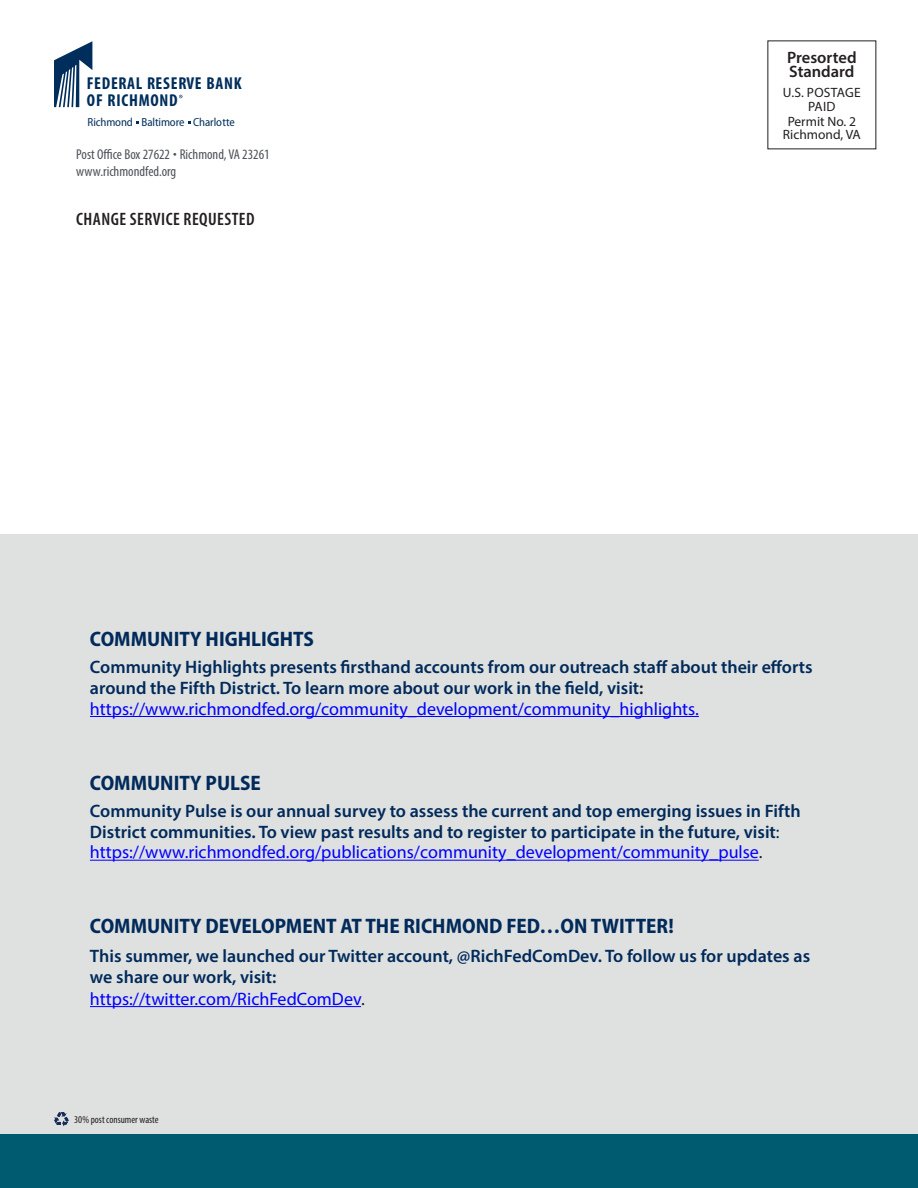
<style>
.page{position:relative;width:918px;height:1188px;background:#fff}
.page>*{position:absolute;margin:0;border:0;box-sizing:border-box;transform-origin:0 0}
.t1{font:700 semi-condensed 21px "Myriad Pro";color:#002a5a}
.t2{font:600 18px/20.7px "Myriad Pro";color:#002a5a}
.t3{font:600 condensed 18px "Myriad Pro";letter-spacing:.025em;color:#231f20}
.t4{font:700 condensed 17.25px/17.2px "Myriad Pro";letter-spacing:.045em;color:#002e5c}
.t5{font:600 16.5px "Myriad Pro";color:#231f20}
.t6{font:condensed 14.25px "Myriad Pro";color:#4c5159}
.t7{font:13.5px "Myriad Pro";color:#231f20}
.t8{font:13.5px "Myriad Pro";letter-spacing:.02em;color:#231f20}
.t9{font:semi-condensed 11.7px "Myriad Pro";letter-spacing:-.01em;color:#002e5c}
.t10{font:condensed 10.5px "Myriad Pro";color:#231f20}
.s1{color:#231f20}
.s2{font-weight:400;color:#00f}
.s3{font-weight:400}
.s4{font-weight:400;color:#231f20}
</style>
<div class="page">
<div style="left:0;top:534px;width:918px;height:654px;background:#dfe0e0"></div>
<div style="left:0;top:1135px;width:918px;height:53px;background:#005b70"></div>
<svg style="left:54px;top:1112px;width:15px;height:14px"></svg>
<hr style="left:90px;top:716px;width:609px;height:1px;background:#00f">
<hr style="left:90px;top:860px;width:669px;height:1px;background:#00f">
<hr style="left:90px;top:1006px;width:271px;height:1px;background:#00f">
<svg style="left:54px;top:41px;width:38px;height:66px"></svg>
<p class="t4" style="left:87px;top:74px;width:156px">FEDERAL RESERVE BANK<br>OF RICHMOND</p>
<p class="t9" style="left:88px;top:116px;width:149px">Richmond Baltimore Charlotte</p>
<p class="t6" style="left:76px;top:146px;width:195px">Post Office Box 27622 • Richmond, VA 23261</p>
<p class="t6" style="left:76px;top:163px;width:102px">www.richmondfed.org</p>
<p class="t3" style="left:76px;top:210px;width:180px">CHANGE SERVICE REQUESTED</p>
<p class="t5" style="left:787px;top:47px;width:71px">Presorted</p>
<p class="t5" style="left:789px;top:61px;width:67px">Standard</p>
<p class="t8" style="left:783px;top:84px;width:79px">U.S. POSTAGE</p>
<p class="t7" style="left:808px;top:98px;width:29px">PAID</p>
<p class="t7" style="left:788px;top:113px;width:70px">Permit No. 2</p>
<p class="t7" style="left:783px;top:126px;width:79px">Richmond, VA</p>
<p class="t1" style="left:90px;top:627px;width:225px">COMMUNITY HIGHLIGHTS</p>
<p class="t2" style="left:90px;top:656px;width:724px">Community Highlights presents firsthand accounts from our outreach staff about their efforts around the Fifth District. To learn more about our work in the field, visit<span class="s1">: </span><span class="s2">https://www.richmondfed.org/community_development/community_highlights.</span></p>
<p class="t1" style="left:90px;top:771px;width:172px">COMMUNITY PULSE</p>
<p class="t2" style="left:90px;top:800px;width:712px">Community Pulse is our annual survey to assess the current and top emerging issues in Fifth<br>District communities. To view past results and to register to participate in the future, visit<span class="s3">: </span><span class="s2">https://www.richmondfed.org/publications/community_development/community_pulse</span><span class="s4">.</span></p>
<p class="t1" style="left:90px;top:914px;width:585px">COMMUNITY DEVELOPMENT AT THE RICHMOND FED…ON TWITTER!</p>
<p class="t2" style="left:90px;top:944px;width:722px;line-height:21.6px">This summer, we launched our Twitter account, @RichFedComDev. To follow us for updates as we share our work, visit:<br><span class="s2">https://twitter.com/RichFedComDev</span><span class="s4">.</span></p>
<p class="t10" style="left:74px;top:1113px;width:86px">30% post consumer waste</p>
</div>
